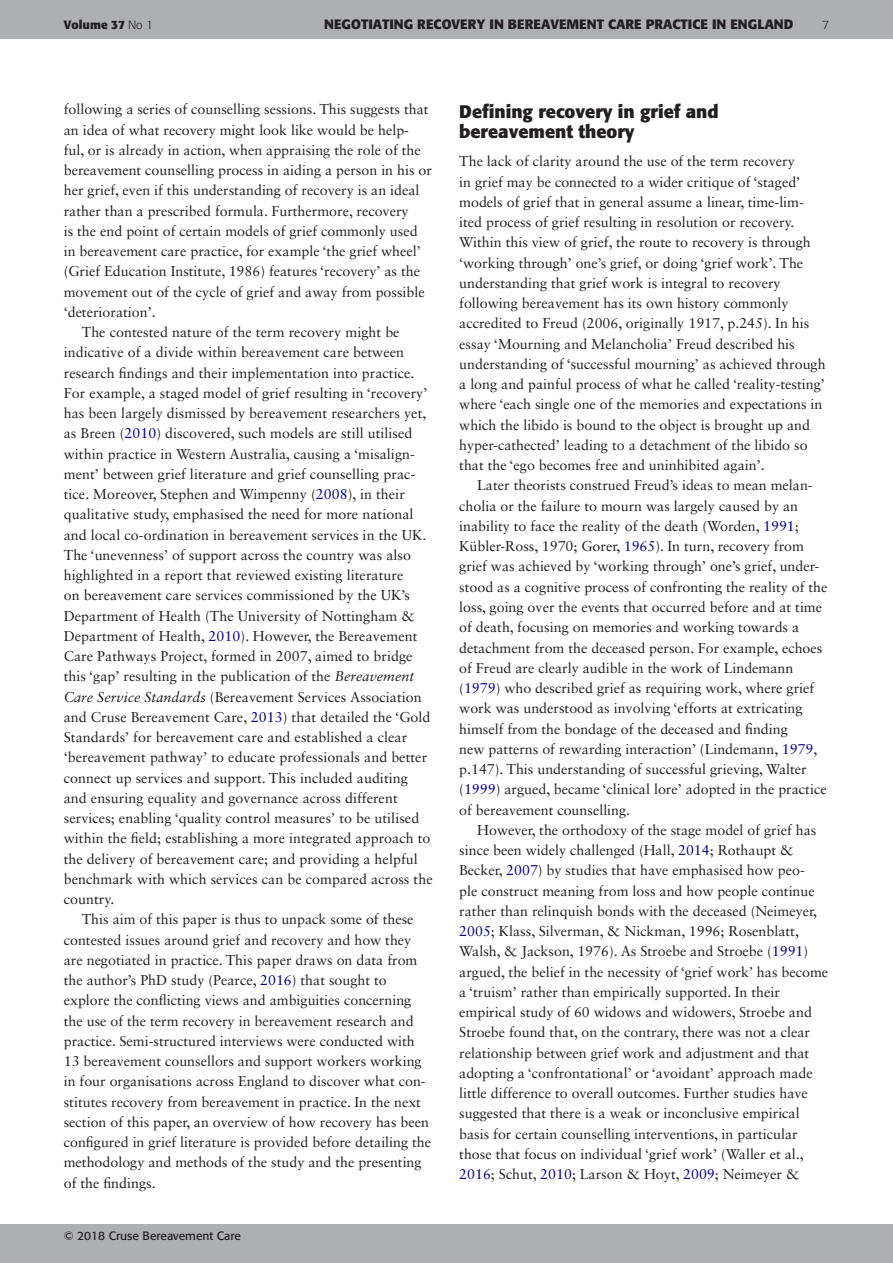
<style>
.page{position:relative;width:893px;height:1263px;background:#fff}
.page>*{position:absolute;margin:0;border:0;box-sizing:border-box;transform-origin:0 0}
.t1{font:700 18px/20.2px "Formata";color:#231f20}
.t2{font:14.25px/20.2px "Sabon LT Std";color:#231f20}
.t3{font:700 13.5px "Formata";color:#231f20}
.t4{font:12px "Formata";color:#231f20}
.t5{font:700 12px "Formata";color:#231f20}
.t6{font:300 12px "Formata";color:#231f20}
.s1{font-weight:300}
.s2{color:#000080}
.s3{font-style:italic}
</style>
<div class="page">
<div style="left:0;top:0;width:893px;height:38px;background:#aeafb3"></div>
<div style="left:0;top:1225px;width:893px;height:38px;background:#aeafb3"></div>
<p class="t5" style="left:64px;top:18px;width:91px">VOLUME 37 <span class="s1">No 1</span></p>
<p class="t3" style="left:324px;top:16px;width:45px">NEGOTIATIN</p>
<p class="t3" style="left:404px;top:16px;width:123px">G RECOVERY IN BEREAVE</p>
<p class="t3" style="left:567px;top:16px;width:22px">MENT</p>
<p class="t3" style="left:608px;top:16px;width:10px">CARE</p>
<p class="t3" style="left:646px;top:16px;width:18px">PRACTICE</p>
<p class="t3" style="left:712px;top:16px;width:55px">IN ENGLAN</p>
<p class="t3" style="left:784px;top:16px;width:11px">D</p>
<p class="t6" style="left:822px;top:18px;width:8px">7</p>
<p class="t3" style="left:361px;top:16px;width:8px">TI</p>
<p class="t3" style="left:517px;top:16px;width:10px">EE</p>
<p class="t3" style="left:654px;top:16px;width:9px">C</p>
<p class="t2" style="left:64px;top:99px;width:366px">following a series of counselling sessions. This suggests that</p>
<p class="t2" style="left:64px;top:119px;width:347px">an idea of what recovery might look like would be help-</p>
<p class="t2" style="left:64px;top:140px;width:358px">ful, or is already in action, when appraising the role of the</p>
<p class="t2" style="left:64px;top:160px;width:370px">bereavement counselling process in aiding a person in his or</p>
<p class="t2" style="left:64px;top:180px;width:357px">her grief, even if this understanding of recovery is an ideal</p>
<p class="t2" style="left:64px;top:200px;width:346px">rather than a prescribed formula. Furthermore, recovery</p>
<p class="t2" style="left:64px;top:221px;width:355px">is the end point of certain models of grief commonly used</p>
<p class="t2" style="left:64px;top:241px;width:359px">in bereavement care practice, for example ‘the grief wheel’</p>
<p class="t2" style="left:64px;top:261px;width:358px">(Grief Education Institute, 1986) features ‘recovery’ as the</p>
<p class="t2" style="left:64px;top:281px;width:362px">movement out of the cycle of grief and away from possible</p>
<p class="t2" style="left:64px;top:302px;width:93px">‘deterioration’.</p>
<p class="t2" style="left:82px;top:322px;width:319px">The contested nature of the term recovery might be</p>
<p class="t2" style="left:64px;top:342px;width:342px">indicative of a divide within bereavement care between</p>
<p class="t2" style="left:64px;top:362px;width:352px">research findings and their implementation into practice.</p>
<p class="t2" style="left:64px;top:383px;width:365px">For example, a staged model of grief resulting in ‘recovery’</p>
<p class="t2" style="left:64px;top:403px;width:364px">has been largely dismissed by bereavement researchers yet,</p>
<p class="t2" style="left:64px;top:423px;width:350px">as Breen (<span class="s2">2010</span>) discovered, such models are still utilised</p>
<p class="t2" style="left:64px;top:443px;width:353px">within practice in Western Australia, causing a ‘misalign-</p>
<p class="t2" style="left:64px;top:464px;width:353px">ment’ between grief literature and grief counselling prac-</p>
<p class="t2" style="left:64px;top:484px;width:343px">tice. Moreover, Stephen and Wimpenny (<span class="s2">2008</span>), in their</p>
<p class="t2" style="left:64px;top:504px;width:351px">qualitative study, emphasised the need for more national</p>
<p class="t2" style="left:64px;top:524px;width:364px">and local co-ordination in bereavement services in the UK.</p>
<p class="t2" style="left:64px;top:545px;width:349px">The ‘unevenness’ of support across the country was also</p>
<p class="t2" style="left:64px;top:565px;width:341px">highlighted in a report that reviewed existing literature</p>
<p class="t2" style="left:64px;top:585px;width:348px">on bereavement care services commissioned by the UK’s</p>
<p class="t2" style="left:64px;top:605px;width:353px">Department of Health (The University of Nottingham &amp;</p>
<p class="t2" style="left:64px;top:626px;width:355px">Department of Health, <span class="s2">2010</span>). However, the Bereavement</p>
<p class="t2" style="left:64px;top:646px;width:350px">Care Pathways Project, formed in 2007, aimed to bridge</p>
<p class="t2" style="left:64px;top:666px;width:352px">this ‘gap’ resulting in the publication of the <span class="s3">Bereavement</span></p>
<p class="t2" style="left:64px;top:686px;width:360px"><span class="s3">Care Service Standards</span> (Bereavement Services Association</p>
<p class="t2" style="left:64px;top:707px;width:368px">and Cruse Bereavement Care, <span class="s2">2013</span>) that detailed the ‘Gold</p>
<p class="t2" style="left:64px;top:727px;width:345px">Standards’ for bereavement care and established a clear</p>
<p class="t2" style="left:64px;top:747px;width:365px">‘bereavement pathway’ to educate professionals and better</p>
<p class="t2" style="left:64px;top:767px;width:346px">connect up services and support. This included auditing</p>
<p class="t2" style="left:64px;top:788px;width:335px">and ensuring equality and governance across different</p>
<p class="t2" style="left:64px;top:808px;width:357px">services; enabling ‘quality control measures’ to be utilised</p>
<p class="t2" style="left:64px;top:828px;width:368px">within the field; establishing a more integrated approach to</p>
<p class="t2" style="left:64px;top:848px;width:355px">the delivery of bereavement care; and providing a helpful</p>
<p class="t2" style="left:64px;top:869px;width:370px">benchmark with which services can be compared across the</p>
<p class="t2" style="left:64px;top:889px;width:52px">country.</p>
<p class="t2" style="left:82px;top:909px;width:333px">This aim of this paper is thus to unpack some of these</p>
<p class="t2" style="left:64px;top:929px;width:349px">contested issues around grief and recovery and how they</p>
<p class="t2" style="left:64px;top:950px;width:355px">are negotiated in practice. This paper draws on data from</p>
<p class="t2" style="left:64px;top:970px;width:325px">the author’s PhD study (Pearce, <span class="s2">2016</span>) that sought to</p>
<p class="t2" style="left:64px;top:990px;width:349px">explore the conflicting views and ambiguities concerning</p>
<p class="t2" style="left:64px;top:1010px;width:351px">the use of the term recovery in bereavement research and</p>
<p class="t2" style="left:64px;top:1031px;width:352px">practice. Semi-structured interviews were conducted with</p>
<p class="t2" style="left:64px;top:1051px;width:359px">13 bereavement counsellors and support workers working</p>
<p class="t2" style="left:64px;top:1071px;width:363px">in four organisations across England to discover what con-</p>
<p class="t2" style="left:64px;top:1091px;width:359px">stitutes recovery from bereavement in practice. In the next</p>
<p class="t2" style="left:64px;top:1112px;width:367px">section of this paper, an overview of how recovery has been</p>
<p class="t2" style="left:64px;top:1132px;width:369px">configured in grief literature is provided before detailing the</p>
<p class="t2" style="left:64px;top:1152px;width:359px">methodology and methods of the study and the presenting</p>
<p class="t2" style="left:64px;top:1172px;width:93px">of the findings.</p>
<p class="t4" style="left:64px;top:1228px;width:179px">© 2018 Cruse Bereavement Care</p>
<p class="t1" style="left:459px;top:101px;width:261px">DEFINING RECOVERY IN GRIEF AND<br>BEREAVEMENT THEORY</p>
<p class="t2" style="left:459px;top:151px;width:368px">The lack of clarity around the use of the term recovery<br>in grief may be connected to a wider critique of ‘staged’ models of grief that in general assume a linear, time-lim&shy;ited process of grief resulting in resolution or recovery.<br>Within this view of grief, the route to recovery is through ‘working through’ one’s grief, or doing ‘grief work’. The understanding that grief work is integral to recovery following bereavement has its own history commonly accredited to Freud (2006, originally 1917, p.245). In his essay ‘Mourning and Melancholia’ Freud described his understanding of ‘successful mourning’ as achieved through a long and painful process of what he called ‘reality-testing’ where ‘each single one of the memories and expectations in which the libido is bound to the object is brought up and hyper-cathected’ leading to a detachment of the libido so that the ‘ego becomes free and uninhibited again’.</p>
<p class="t2" style="left:459px;top:475px;width:370px;text-indent:18px">Later theorists construed Freud’s ideas to mean melan&shy;cholia or the failure to mourn was largely caused by an inability to face the reality of the death (Worden, <span class="s2">1991</span>; Kübler-Ross, 1970; Gorer, <span class="s2">1965</span>). In turn, recovery from grief was achieved by ‘working through’ one’s grief, under&shy;stood as a cognitive process of confronting the reality of the loss, going over the events that occurred before and at time of death, focusing on memories and working towards a detachment from the deceased person. For example, echoes of Freud are clearly audible in the work of Lindemann (<span class="s2">1979</span>) who described grief as requiring work, where grief work was understood as involving ‘efforts at extricating himself from the bondage of the deceased and finding<br>new patterns of rewarding interaction’ (Lindemann, <span class="s2">1979</span>, p.147). This understanding of successful grieving, Walter (<span class="s2">1999</span>) argued, became ‘clinical lore’ adopted in the practice of bereavement counselling.</p>
<p class="t2" style="left:459px;top:819px;width:370px;text-indent:18px">However, the orthodoxy of the stage model of grief has since been widely challenged (Hall, <span class="s2">2014</span>; Rothaupt &amp; Becker, <span class="s2">2007</span>) by studies that have emphasised how peo-<br>ple construct meaning from loss and how people continue rather than relinquish bonds with the deceased (Neimeyer, <span class="s2">2005</span>; Klass, Silverman, &amp; Nickman, 1996; Rosenblatt, Walsh, &amp; Jackson, 1976). As Stroebe and Stroebe (<span class="s2">1991</span>) argued, the belief in the necessity of ‘grief work’ has become a ‘truism’ rather than empirically supported. In their empirical study of 60 widows and widowers, Stroebe and Stroebe found that, on the contrary, there was not a clear relationship between grief work and adjustment and that adopting a ‘confrontational’ or ‘avoidant’ approach made little difference to overall outcomes. Further studies have suggested that there is a weak or inconclusive empirical basis for certain counselling interventions, in particular those that focus on individual ‘grief work’ (Waller et al., <span class="s2">2016</span>; Schut, <span class="s2">2010</span>; Larson &amp; Hoyt, <span class="s2">2009</span>; Neimeyer &amp;</p>
</div>
